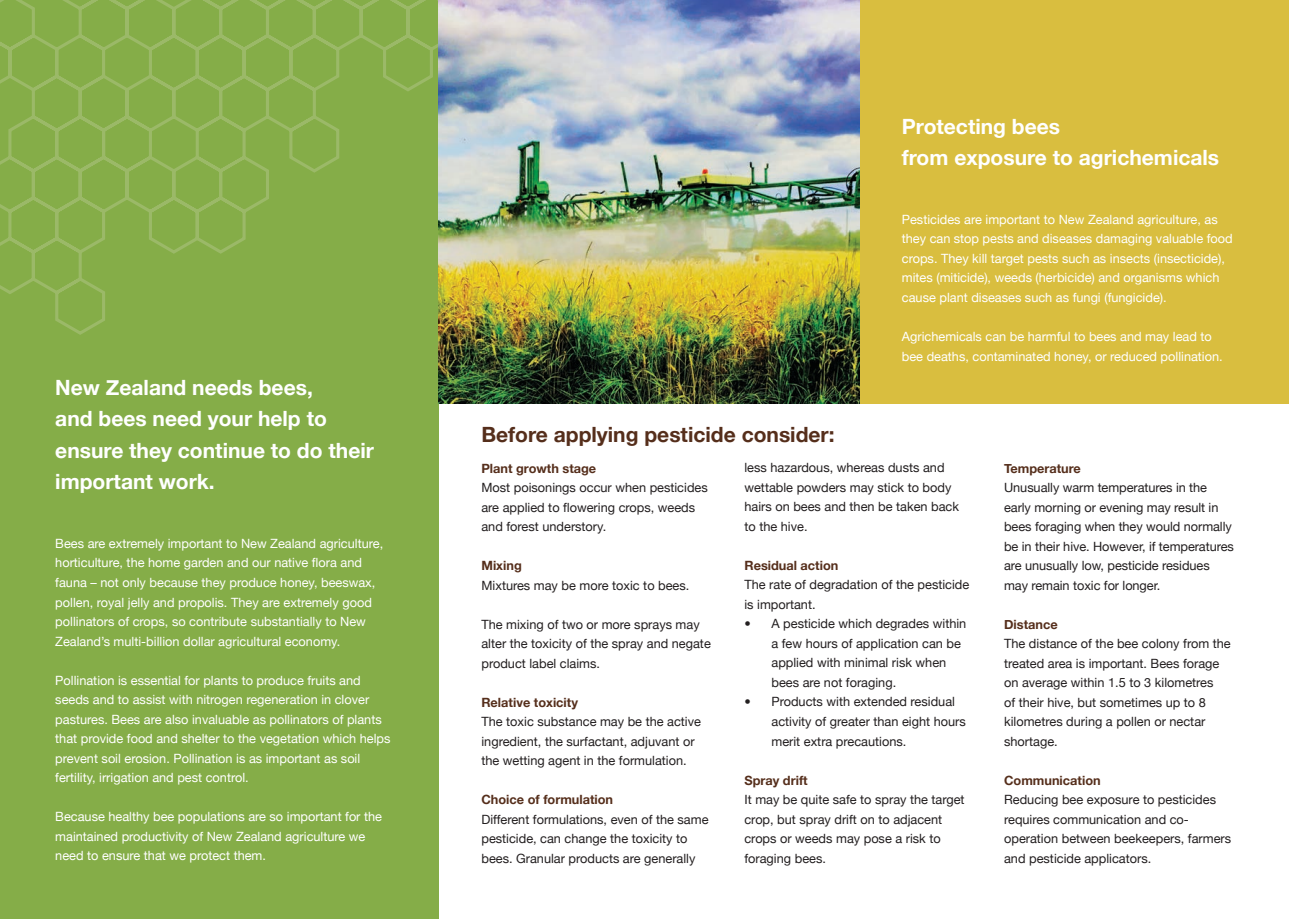
<style>
.page{position:relative;width:1289px;height:919px;background:#fff}
.page>*{position:absolute;margin:0;border:0;box-sizing:border-box;transform-origin:0 0}
.t1{font:700 21px/31.5px "Helvetica Neue";color:#fff}
.t2{font:700 21px "Helvetica Neue";color:#552e1b}
.t3{font:12.75px/19.5px "Helvetica Neue";color:#231f20}
.t4{font:12.75px/19.5px "Helvetica Neue";color:#fff}
.t5{font:700 12.75px "Helvetica Neue";color:#552e1b}
</style>
<div class="page">
<div style="left:0;top:0;width:438px;height:918px;background:#85ad48"></div>
<div style="left:859px;top:0;width:429px;height:403px;background:#d9be3f"></div>
<svg style="left:0;top:0;width:438px;height:335px"></svg>
<img style="left:438px;top:0;width:421px;height:403px">
<p class="t1" style="left:55px;top:371px;width:259px">New Zealand needs bees,</p>
<p class="t1" style="left:55px;top:402px;width:320px">and bees need your help to ensure they continue to do their important work.</p>
<p class="t4" style="left:55px;top:533px;width:329px">Bees are extremely important to New Zealand agriculture, horticulture, the home garden and our native flora and fauna – not only because they produce honey, beeswax, pollen, royal jelly and propolis. They are extremely good pollinators of crops, so contribute substantially to New Zealand’s multi-billion dollar agricultural economy.</p>
<p class="t4" style="left:55px;top:670px;width:337px">Pollination is essential for plants to produce fruits and seeds and to assist with nitrogen regeneration in clover pastures. Bees are also invaluable as pollinators of plants that provide food and shelter to the vegetation which helps prevent soil erosion. Pollination is as important as soil fertility, irrigation and pest control.</p>
<p class="t4" style="left:55px;top:806px;width:328px">Because healthy bee populations are so important for the maintained productivity of New Zealand agriculture we need to ensure that we protect them.</p>
<p class="t1" style="left:901px;top:110px;width:160px">Protecting bees</p>
<p class="t1" style="left:901px;top:142px;width:319px">from exposure to agrichemicals</p>
<p class="t2" style="left:481px;top:422px;width:355px">Before applying pesticide consider:</p>
<p class="t4" style="left:901px;top:209px;width:332px">Pesticides are important to New Zealand agriculture, as they can stop pests and diseases damaging valuable food crops. They kill target pests such as insects (insecticide), mites (miticide), weeds (herbicide) and organisms which cause plant diseases such as fungi (fungicide).</p>
<p class="t4" style="left:901px;top:326px;width:322px">Agrichemicals can be harmful to bees and may lead to bee deaths, contaminated honey, or reduced pollination.</p>
<p class="t5" style="left:481px;top:460px;width:116px">Plant growth stage</p>
<p class="t3" style="left:481px;top:477px;width:228px">Most poisonings occur when pesticides are applied to flowering crops, weeds and forest understory.</p>
<p class="t5" style="left:481px;top:557px;width:42px">Mixing</p>
<p class="t3" style="left:481px;top:575px;width:209px">Mixtures may be more toxic to bees.</p>
<p class="t3" style="left:481px;top:614px;width:231px">The mixing of two or more sprays may alter the toxicity of the spray and negate product label claims.</p>
<p class="t5" style="left:481px;top:694px;width:98px">Relative toxicity</p>
<p class="t3" style="left:481px;top:711px;width:221px">The toxic substance may be the active ingredient, the surfactant, adjuvant or the wetting agent in the formulation.</p>
<p class="t5" style="left:481px;top:791px;width:133px">Choice of formulation</p>
<p class="t3" style="left:481px;top:809px;width:228px">Different formulations, even of the same pesticide, can change the toxicity to bees. Granular products are generally</p>
<p class="t3" style="left:744px;top:458px;width:216px">less hazardous, whereas dusts and wettable powders may stick to body hairs on bees and then be taken back to the hive.</p>
<p class="t5" style="left:744px;top:557px;width:95px">Residual action</p>
<p class="t3" style="left:744px;top:575px;width:226px">The rate of degradation of the pesticide is important.</p>
<p class="t3" style="left:771px;top:614px;width:196px;text-indent:-27px">• A pesticide which degrades within a few hours of application can be applied with minimal risk when bees are not foraging.</p>
<p class="t3" style="left:771px;top:692px;width:196px;text-indent:-27px">• Products with extended residual activity of greater than eight hours merit extra precautions.</p>
<p class="t5" style="left:744px;top:772px;width:65px">Spray drift</p>
<p class="t3" style="left:744px;top:789px;width:221px">It may be quite safe to spray the target crop, but spray drift on to adjacent crops or weeds may pose a risk to foraging bees.</p>
<p class="t5" style="left:1004px;top:460px;width:78px">Temperature</p>
<p class="t3" style="left:1004px;top:477px;width:231px">Unusually warm temperatures in the early morning or evening may result in bees foraging when they would normally be in their hive. However, if temperatures are unusually low, pesticide residues may remain toxic for longer.</p>
<p class="t5" style="left:1004px;top:616px;width:55px">Distance</p>
<p class="t3" style="left:1004px;top:633px;width:228px">The distance of the bee colony from the treated area is important. Bees forage on average within 1.5 to 3 kilometres<br>of their hive, but sometimes up to 8 kilometres during a pollen or nectar shortage.</p>
<p class="t5" style="left:1004px;top:772px;width:98px">Communication</p>
<p class="t3" style="left:1004px;top:789px;width:228px">Reducing bee exposure to pesticides requires communication and co&shy;operation between beekeepers, farmers and pesticide applicators.</p>
</div>
